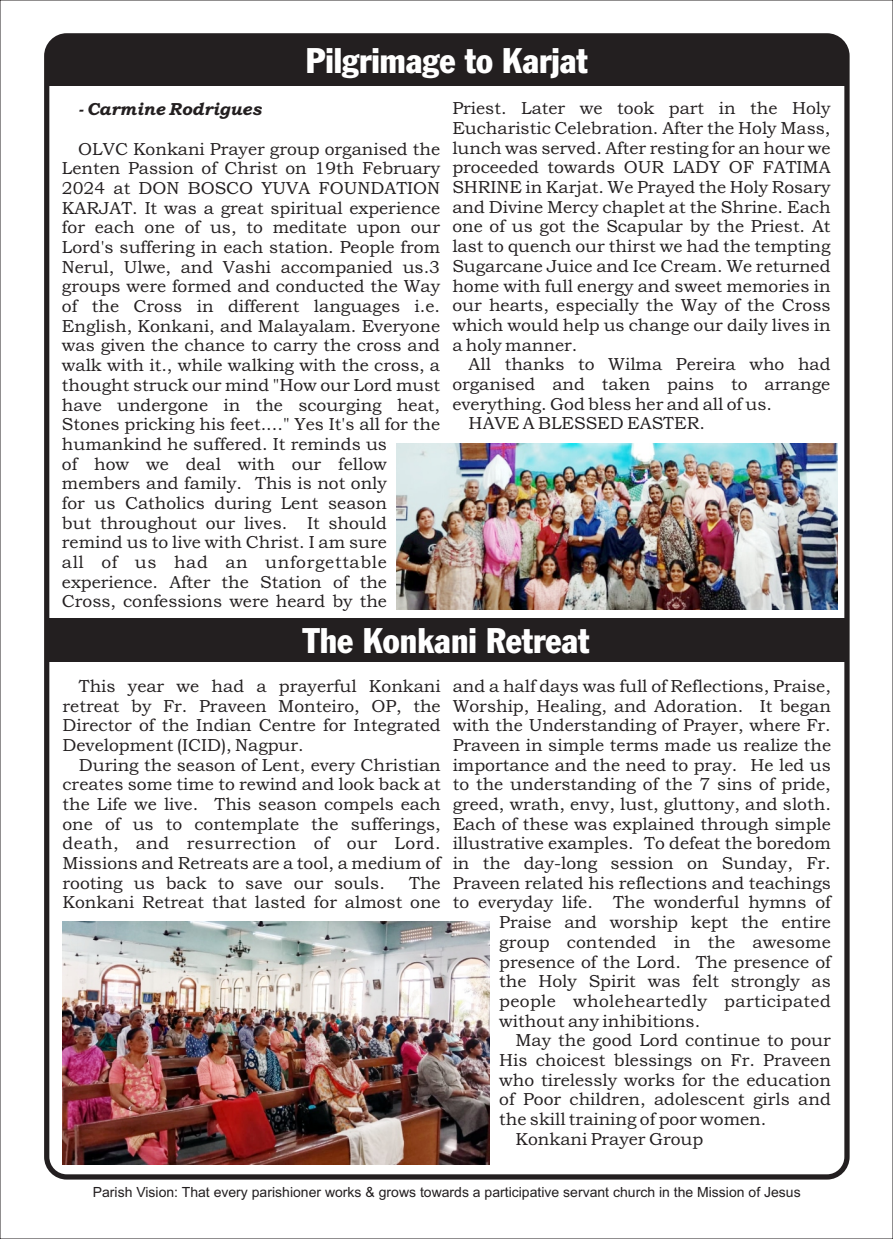
<style>
.page{position:relative;width:893px;height:1239px;background:#fff}
.page>*{position:absolute;margin:0;border:0;box-sizing:border-box;transform-origin:0 0}
.t1{font:35px "Franklin Gothic Condensed";color:#fff}
.t2{font:17.5px/19.6px "Bookman Old Style";color:#231f20;text-align:justify}
.t3{font:17.5px "Bookman Old Style";letter-spacing:.02em;color:#231f20}
.t4{font:italic 700 17.5px "Bookman Old Style";color:#231f20}
.t5{font:14px "Arial";color:#231f20}
</style>
<div class="page">
<div style="left:47px;top:36px;width:799px;height:50px;background:#231f20"></div>
<div style="left:44px;top:33px;width:805px;height:1147px;border:5px solid #231f20;border-radius:20px"></div>
<div style="left:48px;top:618px;width:797px;height:44px;background:#231f20"></div>
<img style="left:62px;top:921px;width:427px;height:244px">
<img style="left:397px;top:443px;width:440px;height:167px">
<h1 class="t1" style="left:306px;top:47px;width:283px">Pilgrimage to Karjat</h1>
<p class="t2" style="left:452px;top:100px;width:380px">Priest. Later we took part in the Holy Eucharistic Celebration. After the Holy Mass, lunch was served. After resting for an hour we proceeded towards OUR LADY OF FATIMA SHRINE in Karjat. We Prayed the Holy Rosary and Divine Mercy chaplet at the Shrine. Each one of us got the Scapular by the Priest. At last to quench our thirst we had the tempting Sugarcane Juice and Ice Cream. We returned home with full energy and sweet memories in our hearts, especially the Way of the Cross which would help us change our daily lives in a holy manner.</p>
<p class="t2" style="left:468px;top:356px;width:363px">All thanks to Wilma Pereira who had</p>
<p class="t2" style="left:452px;top:376px;width:379px">organised and taken pains to arrange</p>
<p class="t2" style="left:452px;top:396px;width:321px">everything. God bless her and all of us.</p>
<p class="t2" style="left:468px;top:415px;width:238px">HAVE A BLESSED EASTER.</p>
<p class="t4" style="left:78px;top:103px;width:184px">- Carmine Rodrigues</p>
<p class="t2" style="left:62px;top:140px;width:380px;text-align:left;text-indent:16px">OLVC Konkani Prayer group organised the Lenten Passion of Christ on 19th February 2024 at DON BOSCO YUVA FOUNDATION KARJAT. It was a great spiritual experience for each one of us, to meditate upon our Lord's suffering in each station. People from Nerul, Ulwe, and Vashi accompanied us.3 groups were formed and conducted the Way of the Cross in different languages i.e.<br>English, Konkani, and Malayalam. Everyone was given the chance to carry the cross and walk with it., while walking with the cross, a thought struck our mind "How our Lord must have undergone in the scourging heat, Stones pricking his feet...." Yes It's all for the humankind he suffered. It reminds us<br>of how we deal with our fellow members and family. This is not only<br>for us Catholics during Lent season<br>but throughout our lives. It should remind us to live with Christ. I am sure<br>all of us had an unforgettable experience. After the Station of the Cross, confessions were heard by the</p>
<h1 class="t1" style="left:303px;top:628px;width:288px">The Konkani Retreat</h1>
<p class="t2" style="left:452px;top:678px;width:380px">and a half days was full of Reflections, Praise,</p>
<p class="t2" style="left:452px;top:697px;width:379px">Worship, Healing, and Adoration. It began</p>
<p class="t2" style="left:452px;top:717px;width:379px">with the Understanding of Prayer, where Fr.</p>
<p class="t2" style="left:452px;top:737px;width:380px">Praveen in simple terms made us realize the</p>
<p class="t2" style="left:452px;top:757px;width:379px">importance and the need to pray. He led us</p>
<p class="t2" style="left:452px;top:776px;width:380px">to the understanding of the 7 sins of pride,</p>
<p class="t2" style="left:452px;top:796px;width:380px">greed, wrath, envy, lust, gluttony, and sloth.</p>
<p class="t2" style="left:452px;top:816px;width:380px">Each of these was explained through simple</p>
<p class="t2" style="left:452px;top:835px;width:379px">illustrative examples. To defeat the boredom</p>
<p class="t2" style="left:452px;top:855px;width:380px">in the day-long session on Sunday, Fr.</p>
<p class="t2" style="left:452px;top:875px;width:380px">Praveen related his reflections and teachings</p>
<p class="t2" style="left:452px;top:894px;width:380px">to everyday life. The wonderful hymns of</p>
<p class="t2" style="left:499px;top:914px;width:333px">Praise and worship kept the entire</p>
<p class="t2" style="left:499px;top:934px;width:333px">group contended in the awesome</p>
<p class="t2" style="left:499px;top:953px;width:333px">presence of the Lord. The presence of</p>
<p class="t2" style="left:499px;top:973px;width:333px">the Holy Spirit was felt strongly as</p>
<p class="t3" style="left:499px;top:994px;width:333px">people wholeheartedly participated</p>
<p class="t2" style="left:499px;top:1012px;width:202px">without any inhibitions.</p>
<p class="t2" style="left:515px;top:1032px;width:317px">May the good Lord continue to pour</p>
<p class="t2" style="left:499px;top:1052px;width:333px">His choicest blessings on Fr. Praveen</p>
<p class="t2" style="left:499px;top:1072px;width:333px">who tirelessly works for the education</p>
<p class="t2" style="left:499px;top:1091px;width:333px">of Poor children, adolescent girls and</p>
<p class="t2" style="left:499px;top:1111px;width:269px">the skill training of poor women.</p>
<p class="t2" style="left:515px;top:1131px;width:189px">Konkani Prayer Group</p>
<p class="t2" style="left:62px;top:678px;width:380px;text-indent:16px">This year we had a prayerful Konkani retreat by Fr. Praveen Monteiro, OP, the Director of the Indian Centre for Integrated Development (ICID), Nagpur.</p>
<p class="t2" style="left:62px;top:757px;width:380px;text-indent:16px">During the season of Lent, every Christian creates some time to rewind and look back at the Life we live. This season compels each one of us to contemplate the sufferings, death, and resurrection of our Lord.<br>Missions and Retreats are a tool, a medium of rooting us back to save our souls.</p>
<p class="t2" style="left:62px;top:875px;width:379px;text-align:right">The<br>Konkani Retreat that lasted for almost one</p>
<p class="t5" style="left:93px;top:1187px;width:709px">Parish Vision: That every parishioner works &amp; grows towards a participative servant church in the Mission of Jesus</p>
</div>
